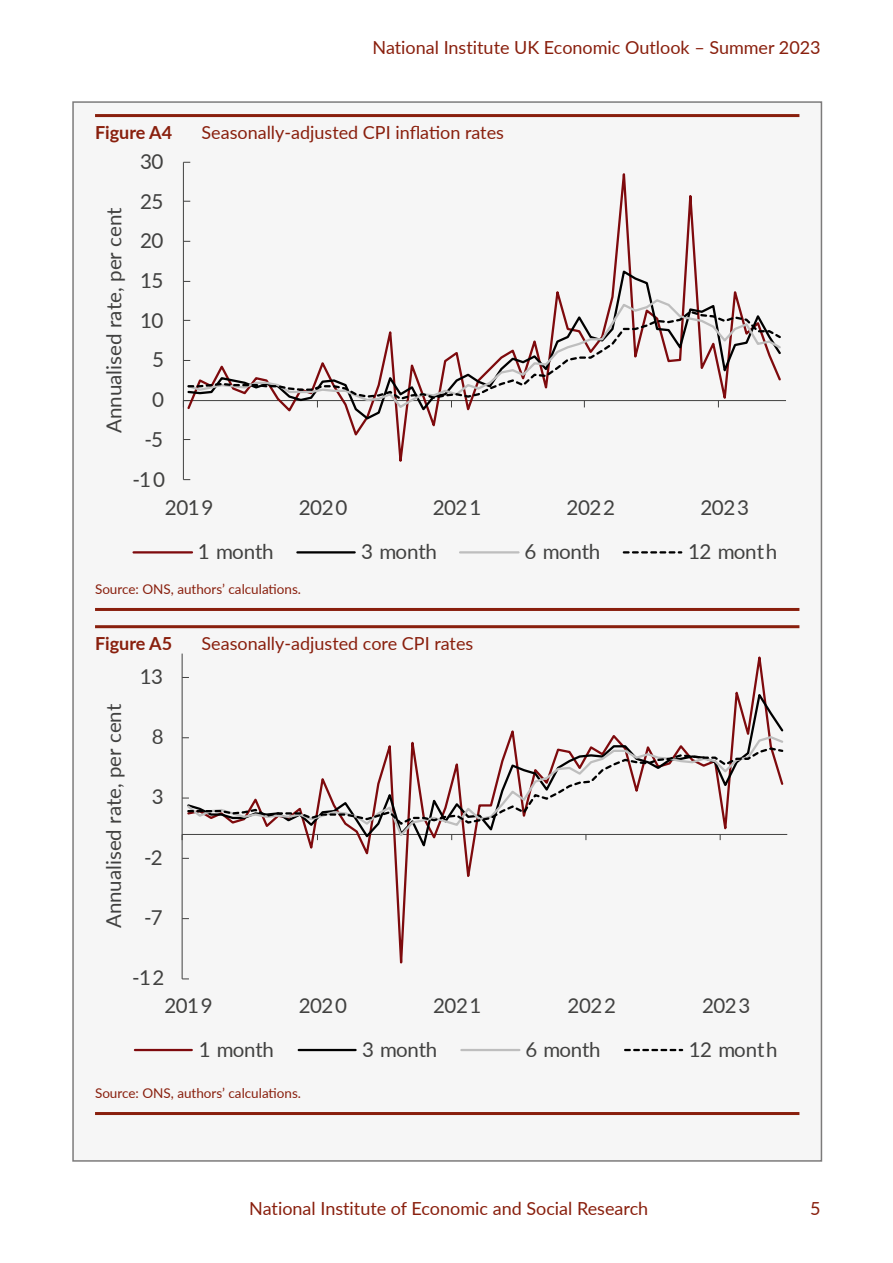
<style>
.page{position:relative;width:893px;height:1263px;background:#fff}
.page>*{position:absolute;margin:0;border:0;box-sizing:border-box;transform-origin:0 0}
.t1{font:20.55px "Lato";color:#414140}
.t2{font:20.4px "Lato";color:#414140}
.Figure_title{font:18px "Lato";color:#891f0d}
.Figure_title-2{font:700 18px "Lato";color:#891f0d}
.Figure_table_source{font:13.5px "Lato";color:#891f0d}
</style>
<div class="page">
<div style="left:73px;top:102px;width:748px;height:1059px;background:#f6f6f6"></div>
<hr style="left:95px;top:114px;width:704px;height:3px;background:#891f0d">
<hr style="left:95px;top:608px;width:704px;height:3px;background:#891f0d">
<hr style="left:95px;top:625px;width:704px;height:3px;background:#891f0d">
<hr style="left:95px;top:1112px;width:704px;height:3px;background:#891f0d">
<hr style="left:183px;top:162px;width:1px;height:318px;background:#414140">
<hr style="left:183px;top:400px;width:603px;height:1px;background:#414140">
<svg style="left:186px;top:161px;width:511px;height:320px"></svg>
<svg style="left:186px;top:268px;width:552px;height:153px"></svg>
<svg style="left:186px;top:298px;width:597px;height:112px"></svg>
<svg style="left:187px;top:311px;width:594px;height:88px"></svg>
<hr style="left:134px;top:551px;width:58px;height:2px;background:#7e0a0d">
<hr style="left:297px;top:551px;width:58px;height:2px;background:#000">
<hr style="left:460px;top:551px;width:58px;height:2px;background:#bebebe">
<svg style="left:623px;top:551px;width:59px;height:2px"></svg>
<hr style="left:182px;top:654px;width:1px;height:325px;background:#414140">
<hr style="left:182px;top:834px;width:605px;height:1px;background:#414140">
<svg style="left:186px;top:656px;width:579px;height:324px"></svg>
<svg style="left:186px;top:689px;width:598px;height:163px"></svg>
<svg style="left:185px;top:735px;width:599px;height:104px"></svg>
<svg style="left:187px;top:747px;width:596px;height:78px"></svg>
<hr style="left:135px;top:1049px;width:57px;height:2px;background:#7e0a0d">
<hr style="left:299px;top:1049px;width:57px;height:2px;background:#000">
<hr style="left:461px;top:1049px;width:58px;height:2px;background:#bebebe">
<svg style="left:624px;top:1049px;width:59px;height:2px"></svg>
<p class="Figure_title" style="left:373px;top:35px;width:450px">National Institute UK Economic Outlook – Summer 2023</p>
<h3 class="Figure_title-2" style="left:95px;top:119px;width:79px">Figure A4</h3>
<h3 class="Figure_title" style="left:202px;top:119px;width:304px">Seasonally-adjusted CPI inflation rates</h3>
<p class="t1" style="left:99px;top:433px;width:228px;rotate:-90deg">Annualised rate, per cent</p>
<p class="t1" style="left:140px;top:146px;width:25px">30</p>
<p class="t1" style="left:140px;top:187px;width:25px">25</p>
<p class="t1" style="left:140px;top:225px;width:25px">20</p>
<p class="t1" style="left:140px;top:266px;width:25px">15</p>
<p class="t1" style="left:140px;top:306px;width:25px">10</p>
<p class="t1" style="left:152px;top:345px;width:13px">5</p>
<p class="t1" style="left:152px;top:385px;width:13px">0</p>
<p class="t1" style="left:144px;top:425px;width:20px">-5</p>
<p class="t1" style="left:132px;top:465px;width:34px">-10</p>
<p class="t1" style="left:165px;top:492px;width:50px">2019</p>
<p class="t1" style="left:299px;top:492px;width:50px">2020</p>
<p class="t1" style="left:433px;top:492px;width:50px">2021</p>
<p class="t1" style="left:567px;top:492px;width:50px">2022</p>
<p class="t1" style="left:700px;top:492px;width:50px">2023</p>
<p class="t1" style="left:198px;top:537px;width:77px">1 month</p>
<p class="t1" style="left:361px;top:537px;width:77px">3 month</p>
<p class="t1" style="left:525px;top:537px;width:77px">6 month</p>
<p class="t1" style="left:688px;top:537px;width:91px">12 month</p>
<p class="Figure_table_source" style="left:95px;top:579px;width:208px">Source: ONS, authors’ calculations.</p>
<h3 class="Figure_title-2" style="left:95px;top:630px;width:79px">Figure A5</h3>
<h3 class="Figure_title" style="left:202px;top:630px;width:273px">Seasonally-adjusted core CPI rates</h3>
<p class="t2" style="left:99px;top:928px;width:226px;rotate:-90deg">Annualised rate, per cent</p>
<p class="t2" style="left:140px;top:662px;width:25px">13</p>
<p class="t2" style="left:152px;top:722px;width:13px">8</p>
<p class="t2" style="left:152px;top:782px;width:13px">3</p>
<p class="t2" style="left:144px;top:842px;width:20px">-2</p>
<p class="t2" style="left:144px;top:903px;width:20px">-7</p>
<p class="t2" style="left:132px;top:963px;width:34px">-12</p>
<p class="t2" style="left:164px;top:990px;width:50px">2019</p>
<p class="t2" style="left:299px;top:990px;width:50px">2020</p>
<p class="t2" style="left:433px;top:990px;width:50px">2021</p>
<p class="t2" style="left:568px;top:990px;width:50px">2022</p>
<p class="t2" style="left:702px;top:990px;width:50px">2023</p>
<p class="t2" style="left:199px;top:1035px;width:77px">1 month</p>
<p class="t2" style="left:362px;top:1035px;width:77px">3 month</p>
<p class="t2" style="left:525px;top:1035px;width:77px">6 month</p>
<p class="t2" style="left:689px;top:1035px;width:90px">12 month</p>
<p class="Figure_table_source" style="left:95px;top:1083px;width:208px">Source: ONS, authors’ calculations.</p>
<p class="Figure_title" style="left:249px;top:1195px;width:400px">National Institute of Economic and Social Research</p>
<p class="Figure_title" style="left:810px;top:1195px;width:12px">5</p>
</div>
